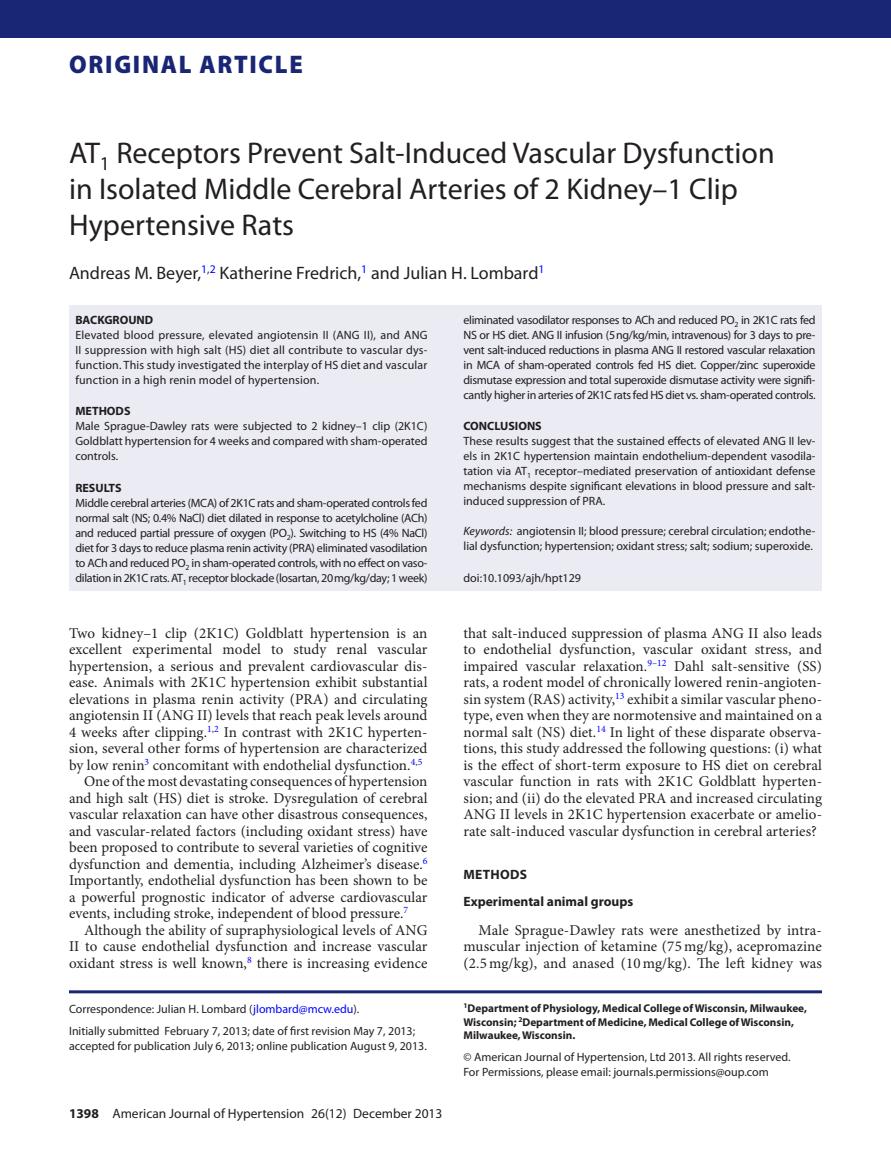
<style>
.page{position:relative;width:891px;height:1175px;background:#fff}
.page>*{position:absolute;margin:0;border:0;box-sizing:border-box;transform-origin:0 0}
.t1{font:30px/36px "Myriad Pro";color:#231f20}
.t2{font:900 25.5px "Myriad Pro";letter-spacing:.07em;color:#192575;scale:.95 1}
.t3{font:18px "Myriad Pro";color:#231f20}
.t4{font:15px/16.5px "Minion Pro";color:#231f20;text-align:justify}
.t5{font:13.5px "Myriad Pro";color:#231f20}
.t6{font:700 13.5px/27px "Myriad Pro";color:#231f20}
.t7{font:12px/15px "Myriad Pro";color:#231f20;text-align:justify}
.t8{font:700 12px "Myriad Pro";color:#231f20}
.t9{font:700 11.25px/13.5px "Myriad Pro";color:#231f20}
.s1{font-style:italic}
.s2{color:#00f}
.s3{font-weight:700}
</style>
<div class="page">
<div style="left:0;top:0;width:891px;height:38px;background:#192575"></div>
<div style="left:69px;top:305px;width:753px;height:285px;background:#ebebf4"></div>
<hr style="left:69px;top:990px;width:753px;height:3px;background:#192575">
<h2 class="t2" style="left:69px;top:50px;width:247px">ORIGINAL ARTICLE</h2>
<h1 class="t1" style="left:69px;top:135px;width:707px">AT<sub>1</sub> Receptors Prevent Salt-Induced Vascular Dysfunction in Isolated Middle Cerebral Arteries of 2 Kidney–1 Clip<br>Hypertensive Rats</h1>
<p class="t3" style="left:69px;top:261px;width:477px">Andreas M. Beyer,<sup>1</sup><sup>,</sup><sup>2</sup> Katherine Fredrich,<sup>1</sup> and Julian H. Lombard<sup>1</sup></p>
<p class="t8" style="left:75px;top:312px;width:79px">BACKGROUND</p>
<p class="t7" style="left:75px;top:327px;width:354px">Elevated blood pressure, elevated angiotensin II (ANG II), and ANG II suppression with high salt (HS) diet all contribute to vascular dys&shy;function. This study investigated the interplay of HS diet and vascular function in a high renin model of hypertension.</p>
<p class="t8" style="left:75px;top:403px;width:57px">METHODS</p>
<p class="t7" style="left:75px;top:418px;width:354px">Male Sprague-Dawley rats were subjected to 2 kidney–1 clip (2K1C)<br>Goldblatt hypertension for 4 weeks and compared with sham-operated controls.</p>
<p class="t8" style="left:75px;top:480px;width:48px">RESULTS</p>
<p class="t7" style="left:75px;top:495px;width:354px">Middle cerebral arteries (MCA) of 2K1C rats and sham-operated controls fed normal salt (NS; 0.4% NaCl) diet dilated in response to acetylcholine (ACh) and reduced partial pressure of oxygen (PO<sub>2</sub>). Switching to HS (4% NaCl) diet for 3 days to reduce plasma renin activity (PRA) eliminated vasodilation to ACh and reduced PO<sub>2</sub> in sham-operated controls, with no effect on vaso&shy;dilation in 2K1C rats. AT<sub>1</sub> receptor blockade (losartan, 20mg/kg/day; 1 week)</p>
<p class="t7" style="left:463px;top:312px;width:354px">eliminated vasodilator responses to ACh and reduced PO<sub>2</sub> in 2K1C rats fed NS or HS diet. ANG II infusion (5ng/kg/min, intravenous) for 3 days to pre&shy;vent salt-induced reductions in plasma ANG II restored vascular relaxation in MCA of sham-operated controls fed HS diet. Copper/zinc superoxide dismutase expression and total superoxide dismutase activity were signifi&shy;cantly higher in arteries of 2K1C rats fed HS diet vs. sham-operated controls.</p>
<p class="t8" style="left:463px;top:418px;width:80px">CONCLUSIONS</p>
<p class="t7" style="left:463px;top:433px;width:354px">These results suggest that the sustained effects of elevated ANG II lev&shy;els in 2K1C hypertension maintain endothelium-dependent vasodila&shy;tation via AT<sub>1</sub> receptor–mediated preservation of antioxidant defense mechanisms despite significant elevations in blood pressure and salt&shy;induced suppression of PRA.</p>
<p class="t7" style="left:463px;top:523px;width:354px"><span class="s1">Keywords:</span> angiotensin II; blood pressure; cerebral circulation; endothe&shy;lial dysfunction; hypertension; oxidant stress; salt; sodium; superoxide.</p>
<p class="t7" style="left:463px;top:570px;width:119px">doi:10.1093/ajh/hpt129</p>
<p class="t4" style="left:69px;top:624px;width:360px">Two kidney–1 clip (2K1C) Goldblatt hypertension is an</p>
<p class="t4" style="left:69px;top:641px;width:360px">excellent experimental model to study renal vascular</p>
<p class="t4" style="left:69px;top:657px;width:360px">hypertension, a serious and prevalent cardiovascular dis-</p>
<p class="t4" style="left:69px;top:674px;width:360px">ease. Animals with 2K1C hypertension exhibit substantial</p>
<p class="t4" style="left:69px;top:690px;width:360px">elevations in plasma renin activity (PRA) and circulating</p>
<p class="t4" style="left:69px;top:707px;width:360px">angiotensin II (ANG II) levels that reach peak levels around</p>
<p class="t4" style="left:69px;top:723px;width:360px">4 weeks after clipping.<sup>1</sup><sup>,</sup><sup>2</sup> In contrast with 2K1C hyperten-</p>
<p class="t4" style="left:69px;top:740px;width:360px">sion, several other forms of hypertension are characterized</p>
<p class="t4" style="left:69px;top:756px;width:355px">by low renin<sup>3</sup> concomitant with endothelial dysfunction.<sup>4</sup><sup>,</sup><sup>5</sup></p>
<p class="t4" style="left:84px;top:773px;width:345px">One of the most devastating consequences of hypertension</p>
<p class="t4" style="left:69px;top:789px;width:360px">and high salt (HS) diet is stroke. Dysregulation of cerebral</p>
<p class="t4" style="left:69px;top:806px;width:360px">vascular relaxation can have other disastrous consequences,</p>
<p class="t4" style="left:69px;top:822px;width:360px">and vascular-related factors (including oxidant stress) have</p>
<p class="t4" style="left:69px;top:839px;width:360px">been proposed to contribute to several varieties of cognitive</p>
<p class="t4" style="left:69px;top:855px;width:360px">dysfunction and dementia, including Alzheimer’s disease.<sup>6</sup></p>
<p class="t4" style="left:69px;top:872px;width:360px">Importantly, endothelial dysfunction has been shown to be</p>
<p class="t4" style="left:69px;top:888px;width:360px">a powerful prognostic indicator of adverse cardiovascular</p>
<p class="t4" style="left:69px;top:905px;width:341px">events, including stroke, independent of blood pressure.<sup>7</sup></p>
<p class="t4" style="left:84px;top:921px;width:345px">Although the ability of supraphysiological levels of ANG</p>
<p class="t4" style="left:69px;top:938px;width:360px">II to cause endothelial dysfunction and increase vascular</p>
<p class="t4" style="left:69px;top:954px;width:360px">oxidant stress is well known,<sup>8</sup> there is increasing evidence</p>
<p class="t7" style="left:69px;top:997px;width:348px;line-height:21.8px">Correspondence: Julian H. Lombard (<span class="s2">jlombard@mcw.edu</span>).<br>Initially submitted February 7, 2013; date of first revision May 7, 2013;</p>
<p class="t7" style="left:69px;top:1037px;width:359px">accepted for publication July 6, 2013; online publication August 9, 2013.</p>
<p class="t5" style="left:69px;top:1105px;width:375px"><span class="s3">1398</span> American Journal of Hypertension 26(12) December 2013</p>
<p class="t4" style="left:463px;top:624px;width:360px">that salt-induced suppression of plasma ANG II also leads to endothelial dysfunction, vascular oxidant stress, and impaired vascular relaxation.<sup>9–12</sup> Dahl salt-sensitive (SS) rats, a rodent model of chronically lowered renin-angioten&shy;sin system (RAS) activity,<sup>13</sup> exhibit a similar vascular pheno&shy;type, even when they are normotensive and maintained on a normal salt (NS) diet.<sup>14</sup> In light of these disparate observa&shy;tions, this study addressed the following questions: (i) what is the effect of short-term exposure to HS diet on cerebral vascular function in rats with 2K1C Goldblatt hyperten&shy;sion; and (ii) do the elevated PRA and increased circulating ANG II levels in 2K1C hypertension exacerbate or amelio&shy;rate salt-induced vascular dysfunction in cerebral arteries?</p>
<p class="t6" style="left:463px;top:860px;width:171px">METHODS<br>Experimental animal groups</p>
<p class="t4" style="left:463px;top:921px;width:360px;text-indent:15px">Male Sprague-Dawley rats were anesthetized by intra&shy;muscular injection of ketamine (75 mg/kg), acepromazine (2.5 mg/kg), and anased (10 mg/kg). The left kidney was</p>
<p class="t9" style="left:463px;top:1001px;width:345px"><sup>1</sup>Department of Physiology, Medical College of Wisconsin, Milwaukee,<br>Wisconsin; <sup>2</sup>Department of Medicine, Medical College of Wisconsin,<br>Milwaukee, Wisconsin.</p>
<p class="t7" style="left:463px;top:1049px;width:329px">© American Journal of Hypertension, Ltd 2013. All rights reserved.<br>For Permissions, please email: journals.permissions@oup.com</p>
</div>
